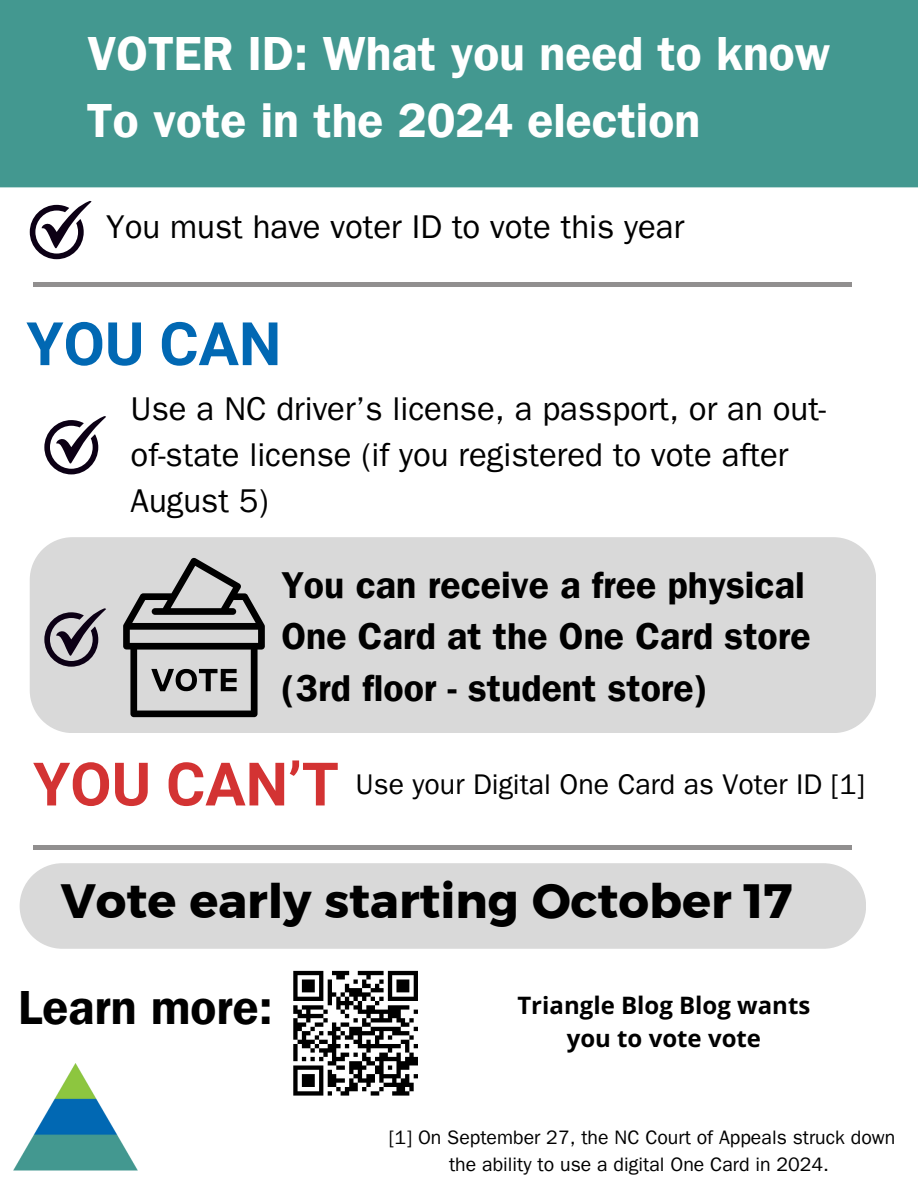
<style>
.page{position:relative;width:918px;height:1188px;background:#fff}
.page>*{position:absolute;margin:0;border:0;box-sizing:border-box;transform-origin:0 0}
.t1{font:700 60px "Roboto";color:#d33333}
.t2{font:700 60px "Roboto";color:#0168b3}
.t3{font:48px "Franklin Gothic LT Pro Dm";color:#fff}
.t4{font:48px "Kief Montaser Bold";color:#000}
.t5{font:48px "Franklin Gothic LT Pro Dm";color:#000}
.t6{font:37.5px/51.8px "Franklin Gothic LT Pro Dm";color:#000}
.t7{font:33px/46.2px "Franklin Gothic LT Pro";color:#000}
.t8{font:28.5px "Franklin Gothic LT Pro";color:#000}
.t9{font:700 24px/32.7px "Open Sans";color:#000;text-align:center}
.t10{font:19.5px/27px "Franklin Gothic LT Pro";color:#000;text-align:center}
</style>
<div class="page">
<div style="left:0;top:0;width:918px;height:187px;background:#439890"></div>
<svg style="left:30px;top:201px;width:62px;height:58px"></svg>
<hr style="left:33px;top:283px;width:819px;height:4px;background:#918f8f">
<div style="left:30px;top:537px;width:846px;height:196px;background:#d9d9d9"></div>
<svg style="left:123px;top:557px;width:142px;height:160px;background:#999"></svg>
<svg style="left:44px;top:608px;width:62px;height:59px;background:#928e95"></svg>
<div style="left:20px;top:863px;width:846px;height:86px;background:#d9d9d9"></div>
<img style="left:13px;top:1063px;width:124px;height:108px">
<hr style="left:33px;top:846px;width:819px;height:4px;background:#918f8f">
<svg style="left:293px;top:970px;width:125px;height:126px"></svg>
<svg style="left:44px;top:416px;width:62px;height:58px"></svg>
<h2 class="t3" style="left:88px;top:37px;width:744px">VOTER ID: What you need to know</h2>
<p class="t3" style="left:87px;top:104px;width:615px">To vote in the 2024 election</p>
<h4 class="t7" style="left:106px;top:208px;width:580px">You must have voter ID to vote this year</h4>
<p class="t2" style="left:26px;top:310px;width:256px">YOU CAN</p>
<h3 class="t7" style="left:131px;top:391px;width:697px">Use a NC driver’s license, a passport, or an out&shy;of-state license (if you registered to vote after<br>August 5)</h3>
<p class="t6" style="left:281px;top:565px;width:531px">You can receive a free physical<br>One Card at the One Card store (3rd floor - student store)</p>
<h1 class="t1" style="left:33px;top:750px;width:307px">YOU CAN’T</h1>
<h5 class="t8" style="left:356px;top:775px;width:511px">Use your Digital One Card as Voter ID [1]</h5>
<p class="t4" style="left:61px;top:872px;width:733px">Vote early starting October 17</p>
<h4 class="t5" style="left:19px;top:991px;width:256px">Learn more:</h4>
<p class="t9" style="left:517px;top:988px;width:294px">Triangle Blog Blog wants you to vote vote</p>
<h1 class="t10" style="left:389px;top:1127px;width:508px">[1] On September 27, the NC Court of Appeals struck down the ability to use a digital One Card in 2024.</h1>
</div>
